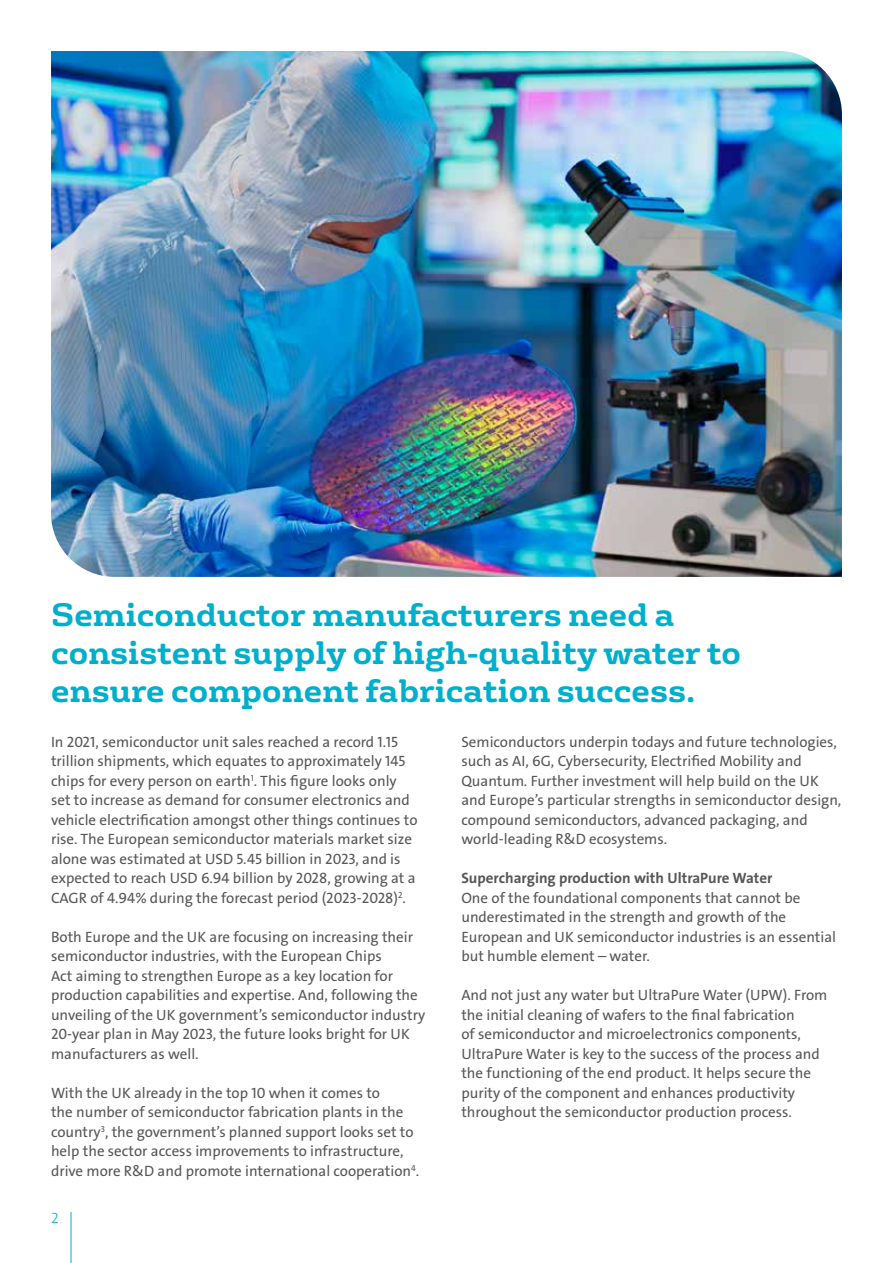
<style>
.page{position:relative;width:893px;height:1263px;background:#fff}
.page>*{position:absolute;margin:0;border:0;box-sizing:border-box;transform-origin:0 0}
.t1{font:700 31.5px/37.8px "FS Rufus";color:#00afcb}
.t2{font:15px/19.5px "The Sans Veolia W5 Pla";color:#575756}
.t3{font:15px "The Sans Veolia W7 Bld";color:#575756}
.t4{font:15px "The Sans Veolia W3 Lig";color:#00afcb}
</style>
<div class="page">
<hr style="left:71px;top:1212px;width:1px;height:51px;background:#00afcb">
<img style="left:51px;top:51px;width:791px;height:526px">
<h1 class="t1" style="left:51px;top:593px;width:691px">Semiconductor manufacturers need a consistent supply of high-quality water to ensure component fabrication success.</h1>
<p class="t2" style="left:51px;top:732px;width:368px">In 2021, semiconductor unit sales reached a record 1.15 trillion shipments, which equates to approximately 145 chips for every person on earth<sup>1</sup>. This figure looks only set to increase as demand for consumer electronics and vehicle electrification amongst other things continues to rise. The European semiconductor materials market size alone was estimated at USD 5.45 billion in 2023, and is expected to reach USD 6.94 billion by 2028, growing at a CAGR of 4.94% during the forecast period (2023-2028)<sup>2</sup>.</p>
<p class="t2" style="left:51px;top:927px;width:376px">Both Europe and the UK are focusing on increasing their semiconductor industries, with the European Chips<br>Act aiming to strengthen Europe as a key location for production capabilities and expertise. And, following the unveiling of the UK government’s semiconductor industry 20-year plan in May 2023, the future looks bright for UK manufacturers as well.</p>
<p class="t2" style="left:51px;top:1083px;width:370px">With the UK already in the top 10 when it comes to<br>the number of semiconductor fabrication plants in the country<sup>3</sup>, the government’s planned support looks set to help the sector access improvements to infrastructure, drive more R&amp;D and promote international cooperation<sup>4</sup>.</p>
<p class="t4" style="left:51px;top:1208px;width:9px">2</p>
<p class="t2" style="left:461px;top:732px;width:381px">Semiconductors underpin todays and future technologies, such as AI, 6G, Cybersecurity, Electrified Mobility and Quantum. Further investment will help build on the UK and Europe’s particular strengths in semiconductor design, compound semiconductors, advanced packaging, and world-leading R&amp;D ecosystems.</p>
<p class="t3" style="left:461px;top:868px;width:313px">Supercharging production with UltraPure Water</p>
<p class="t2" style="left:461px;top:888px;width:376px">One of the foundational components that cannot be underestimated in the strength and growth of the European and UK semiconductor industries is an essential but humble element – water.</p>
<p class="t2" style="left:461px;top:985px;width:368px">And not just any water but UltraPure Water (UPW). From the initial cleaning of wafers to the final fabrication<br>of semiconductor and microelectronics components, UltraPure Water is key to the success of the process and the functioning of the end product. It helps secure the purity of the component and enhances productivity throughout the semiconductor production process.</p>
</div>
